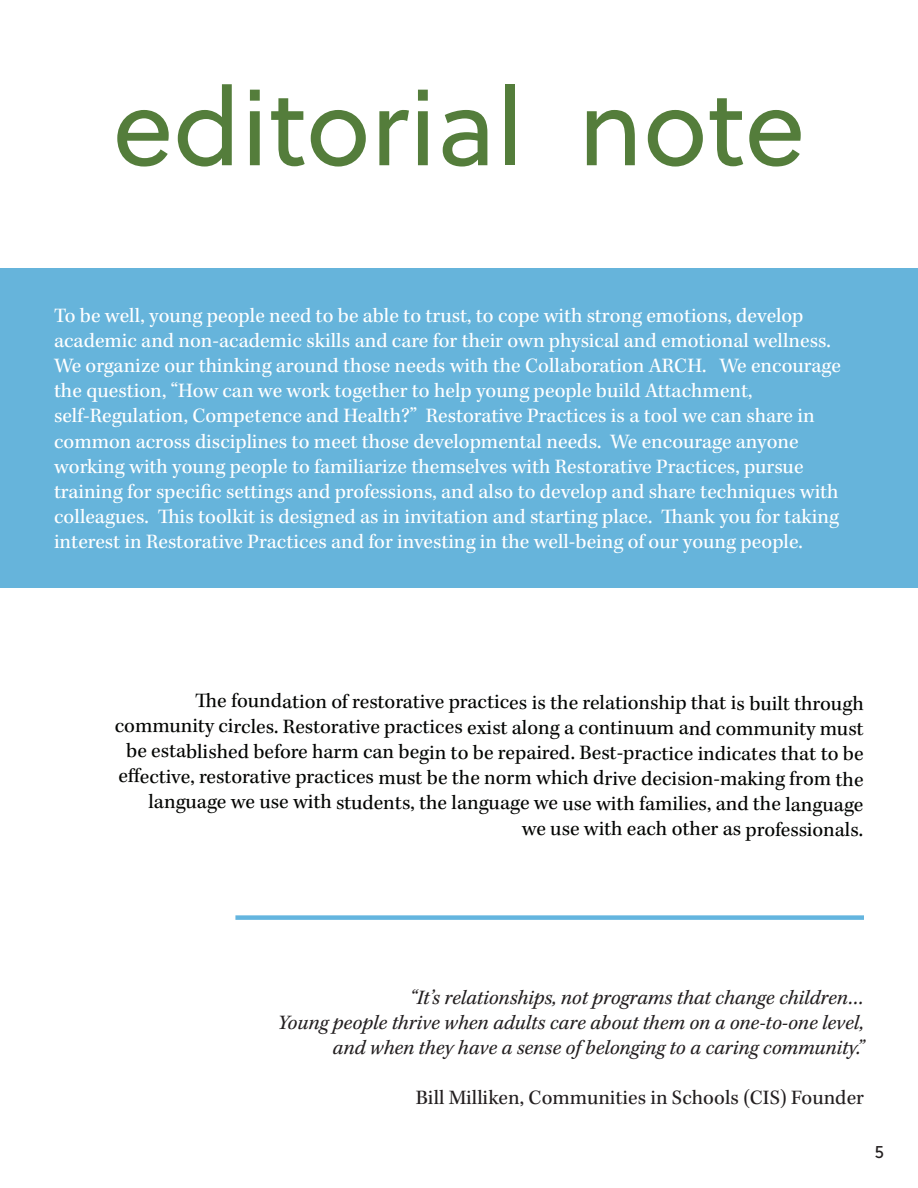
<style>
.page{position:relative;width:918px;height:1188px;background:#fff}
.page>*{position:absolute;margin:0;border:0;box-sizing:border-box;transform-origin:0 0}
.t1{font:108px "Soleil";color:#547d3b}
.t2{font:21px/25.2px "Kepler Std";color:#fff}
.t3{font:21px/25.2px "Kepler Std";letter-spacing:-.005em;color:#040503;text-align:right}
.t4{font:italic 21px "Kepler Std";color:#231f20}
.t5{font:21px "Kepler Std";color:#231f20}
.t6{font:18px "Soleil";color:#231f20}
</style>
<div class="page">
<div style="left:0;top:268px;width:918px;height:320px;background:#66b4db"></div>
<div style="left:235px;top:915px;width:629px;height:5px;background:#64b5df"></div>
<h1 class="t1" style="left:113px;top:48px;width:694px">editorial note</h1>
<p class="t2" style="left:54px;top:303px;width:751px">To be well, young people need to be able to trust, to cope with strong emotions, develop</p>
<p class="t2" style="left:54px;top:328px;width:788px">academic and non-academic skills and care for their own physical and emotional wellness.<br>We organize our thinking around those needs with the Collaboration ARCH. We encourage the question, “How can we work together to help young people build Attachment,</p>
<p class="t2" style="left:54px;top:404px;width:762px">self-Regulation, Competence and Health?” Restorative Practices is a tool we can share in</p>
<p class="t2" style="left:54px;top:429px;width:746px">common across disciplines to meet those developmental needs. We encourage anyone</p>
<p class="t2" style="left:54px;top:454px;width:786px">working with young people to familiarize themselves with Restorative Practices, pursue training for specific settings and professions, and also to develop and share techniques with colleagues. This toolkit is designed as in invitation and starting place. Thank you for taking interest in Restorative Practices and for investing in the well-being of our young people.</p>
<p class="t3" style="left:195px;top:690px;width:670px">The foundation of restorative practices is the relationship that is built through</p>
<p class="t3" style="left:115px;top:715px;width:751px">community circles. Restorative practices exist along a continuum and community must be established before harm can begin to be repaired. Best-practice indicates that to be effective, restorative practices must be the norm which drive decision-making from the language we use with students, the language we use with families, and the language</p>
<p class="t3" style="left:522px;top:817px;width:343px">we use with each other as professionals.</p>
<p class="t4" style="left:410px;top:985px;width:456px">“It’s relationships, not programs that change children…</p>
<p class="t4" style="left:278px;top:1010px;width:587px">Young people thrive when adults care about them on a one-to-one level,</p>
<p class="t4" style="left:333px;top:1035px;width:533px">and when they have a sense of belonging to a caring community.”</p>
<p class="t5" style="left:416px;top:1086px;width:450px">Bill Milliken, Communities in Schools (CIS) Founder</p>
<p class="t6" style="left:875px;top:1139px;width:10px">5</p>
</div>
